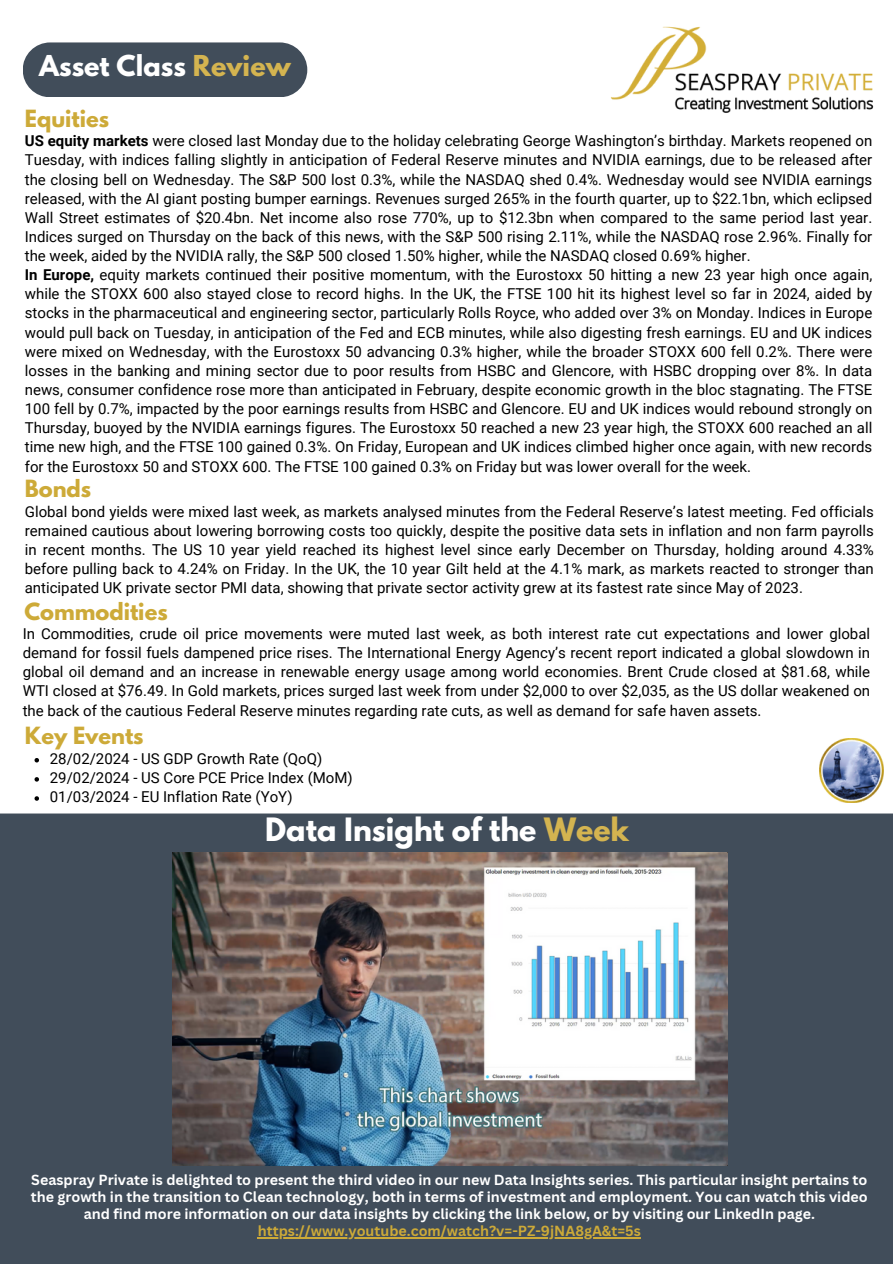
<style>
.page{position:relative;width:893px;height:1264px;background:#fff}
.page>*{position:absolute;margin:0;border:0;box-sizing:border-box;transform-origin:0 0}
.t1{font:700 28.5px "League Spartan";color:#fff}
.t2{font:700 25.5px "League Spartan";color:#fff}
.t3{font:700 21px "League Spartan";color:#cdaa38}
.t4{font:15px/19.2px "Roboto";color:#000;text-align:justify}
.t5{font:700 14.25px/16.8px "Canva Sans";color:#fff;text-align:center}
.t6{font:700 14.25px "Canva Sans";color:#cdaa38}
.s1{color:#d4b450}
.s2{font-weight:700}
</style>
<div class="page">
<div style="left:0;top:0;width:892px;height:1263px;background:#414d5a"></div>
<div style="left:0;top:0;width:892px;height:813px;background:#fff"></div>
<div style="left:23px;top:42px;width:284px;height:55px;background:#414d5a;border-radius:27px"></div>
<img style="left:610px;top:25px;width:263px;height:91px">
<img style="left:819px;top:738px;width:64px;height:64px">
<img style="left:172px;top:852px;width:555px;height:313px">
<svg style="left:35px;top:758px;width:4px;height:4px"></svg>
<svg style="left:35px;top:777px;width:4px;height:4px"></svg>
<svg style="left:35px;top:796px;width:4px;height:4px"></svg>
<hr style="left:258px;top:1237px;width:383px;height:1px;background:#cdaa38">
<h2 class="t2" style="left:39px;top:53px;width:253px">Asset Class <span class="s1">Review</span></h2>
<p class="t3" style="left:25px;top:108px;width:86px">Equities</p>
<p class="t4" style="left:25px;top:131px;width:848px"><span class="s2">US equity markets</span> were closed last Monday due to the holiday celebrating George Washington’s birthday. Markets reopened on Tuesday, with indices falling slightly in anticipation of Federal Reserve minutes and NVIDIA earnings, due to be released after the closing bell on Wednesday. The S&amp;P 500 lost 0.3%, while the NASDAQ shed 0.4%. Wednesday would see NVIDIA earnings released, with the AI giant posting bumper earnings. Revenues surged 265% in the fourth quarter, up to $22.1bn, which eclipsed Wall Street estimates of $20.4bn. Net income also rose 770%, up to $12.3bn when compared to the same period last year.<br>Indices surged on Thursday on the back of this news, with the S&amp;P 500 rising 2.11%, while the NASDAQ rose 2.96%. Finally for the week, aided by the NVIDIA rally, the S&amp;P 500 closed 1.50% higher, while the NASDAQ closed 0.69% higher.</p>
<p class="t4" style="left:25px;top:265px;width:848px"><span class="s2">In Europe,</span> equity markets continued their positive momentum, with the Eurostoxx 50 hitting a new 23 year high once again, while the STOXX 600 also stayed close to record highs. In the UK, the FTSE 100 hit its highest level so far in 2024, aided by stocks in the pharmaceutical and engineering sector, particularly Rolls Royce, who added over 3% on Monday. Indices in Europe would pull back on Tuesday, in anticipation of the Fed and ECB minutes, while also digesting fresh earnings. EU and UK indices were mixed on Wednesday, with the Eurostoxx 50 advancing 0.3% higher, while the broader STOXX 600 fell 0.2%. There were losses in the banking and mining sector due to poor results from HSBC and Glencore, with HSBC dropping over 8%. In data news, consumer confidence rose more than anticipated in February, despite economic growth in the bloc stagnating. The FTSE 100 fell by 0.7%, impacted by the poor earnings results from HSBC and Glencore. EU and UK indices would rebound strongly on Thursday, buoyed by the NVIDIA earnings figures. The Eurostoxx 50 reached a new 23 year high, the STOXX 600 reached an all time new high, and the FTSE 100 gained 0.3%. On Friday, European and UK indices climbed higher once again, with new records for the Eurostoxx 50 and STOXX 600. The FTSE 100 gained 0.3% on Friday but was lower overall for the week.</p>
<h1 class="t4" style="left:25px;top:502px;width:850px">Global bond yields were mixed last week, as markets analysed minutes from the Federal Reserve’s latest meeting. Fed officials remained cautious about lowering borrowing costs too quickly, despite the positive data sets in inflation and non farm payrolls in recent months. The US 10 year yield reached its highest level since early December on Thursday, holding around 4.33% before pulling back to 4.24% on Friday. In the UK, the 10 year Gilt held at the 4.1% mark, as markets reacted to stronger than anticipated UK private sector PMI data, showing that private sector activity grew at its fastest rate since May of 2023.</h1>
<h3 class="t3" style="left:25px;top:478px;width:68px">Bonds</h3>
<p class="t3" style="left:24px;top:600px;width:145px">Commodities</p>
<p class="t4" style="left:23px;top:624px;width:848px">In Commodities, crude oil price movements were muted last week, as both interest rate cut expectations and lower global demand for fossil fuels dampened price rises. The International Energy Agency’s recent report indicated a global slowdown in global oil demand and an increase in renewable energy usage among world economies. Brent Crude closed at $81.68, while WTI closed at $76.49. In Gold markets, prices surged last week from under $2,000 to over $2,035, as the US dollar weakened on the back of the cautious Federal Reserve minutes regarding rate cuts, as well as demand for safe haven assets.</p>
<h3 class="t4" style="left:50px;top:749px;width:274px">28/02/2024 - US GDP Growth Rate (QoQ)</h3>
<p class="t4" style="left:50px;top:768px;width:304px">29/02/2024 - US Core PCE Price Index (MoM)</p>
<p class="t4" style="left:50px;top:787px;width:244px">01/03/2024 - EU Inflation Rate (YoY)</p>
<h3 class="t3" style="left:25px;top:725px;width:120px">Key Events</h3>
<p class="t1" style="left:265px;top:815px;width:365px">Data Insight of the <span class="s1">Week</span></p>
<h4 class="t5" style="left:31px;top:1171px;width:838px">Seaspray Private is delighted to present the third video in our new Data Insights series. This particular insight pertains to the growth in the transition to Clean technology, both in terms of investment and employment. You can watch this video and find more information on our data insights by clicking the link below, or by visiting our LinkedIn page.</h4>
<p class="t6" style="left:258px;top:1220px;width:384px">https://www.youtube.com/watch?v=-PZ-9jNA8gA&amp;t=5s</p>
</div>
